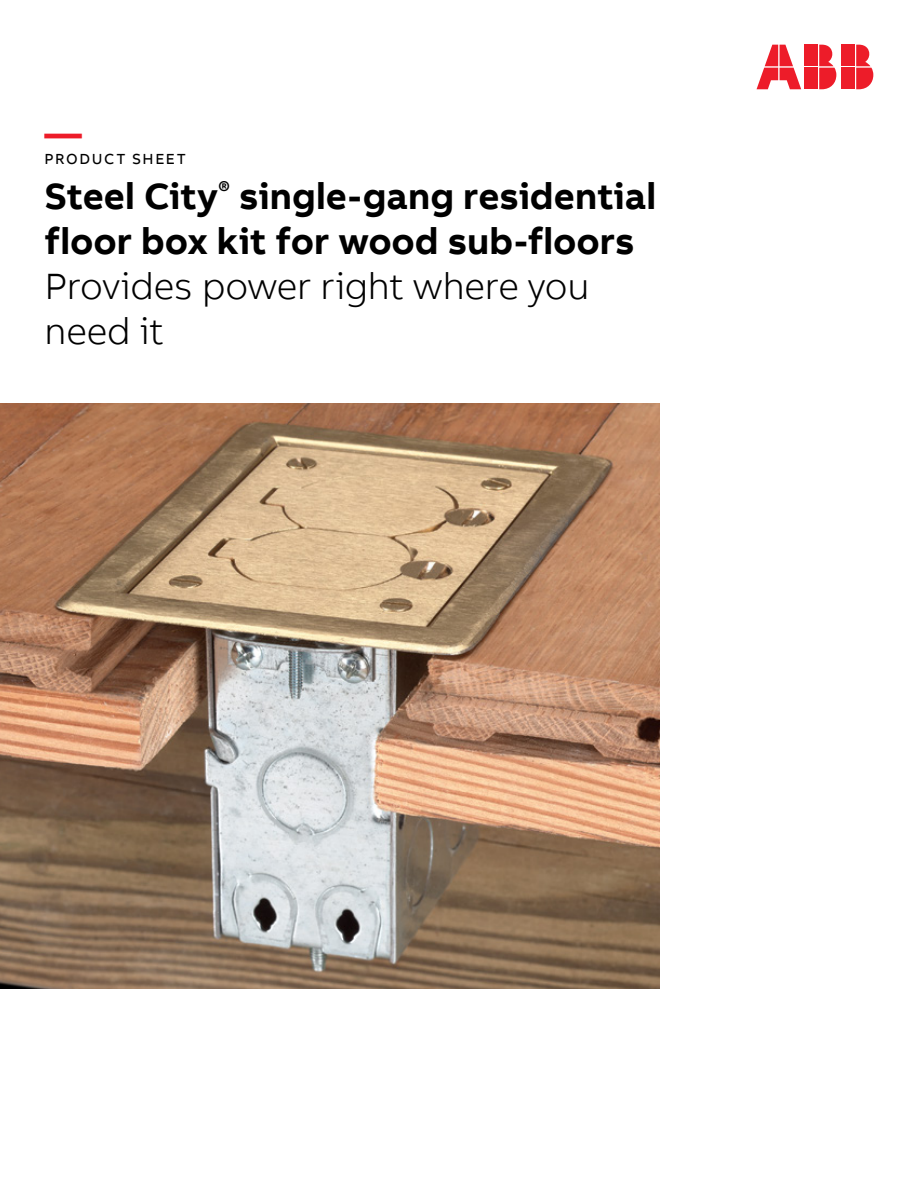
<style>
.page{position:relative;width:918px;height:1188px;background:#fff}
.page>*{position:absolute;margin:0;border:0;box-sizing:border-box;transform-origin:0 0}
.t1{font:700 37.5px/45px "AB Bvoice";color:#000}
.t2{font:300 37.5px/45px "AB Bvoice";letter-spacing:-.01em;color:#000}
.t3{font:700 37.5px "AB Bvoice";color:#ed1c29}
.t4{font:15px "AB Bvoice";letter-spacing:.11em;color:#000}
</style>
<div class="page">
<div style="left:842px;top:45px;width:13px;height:21px;background:#ed1c29"></div>
<div style="left:842px;top:68px;width:13px;height:21px;background:#ed1c29"></div>
<svg style="left:856px;top:45px;width:17px;height:44px"></svg>
<svg style="left:757px;top:45px;width:44px;height:44px"></svg>
<div style="left:805px;top:45px;width:13px;height:21px;background:#ed1c29"></div>
<div style="left:805px;top:68px;width:13px;height:21px;background:#ed1c29"></div>
<svg style="left:819px;top:45px;width:17px;height:44px"></svg>
<img style="left:0;top:404px;width:659px;height:585px">
<p class="t3" style="left:45px;top:109px;width:39px">—</p>
<p class="t4" style="left:45px;top:150px;width:143px">PRODUCT SHEET</p>
<p class="t1" style="left:45px;top:174px;width:613px">Steel City<sup>®</sup> single-gang residential floor box kit for wood sub-floors</p>
<p class="t2" style="left:45px;top:264px;width:546px">Provides power right where you need it</p>
</div>
